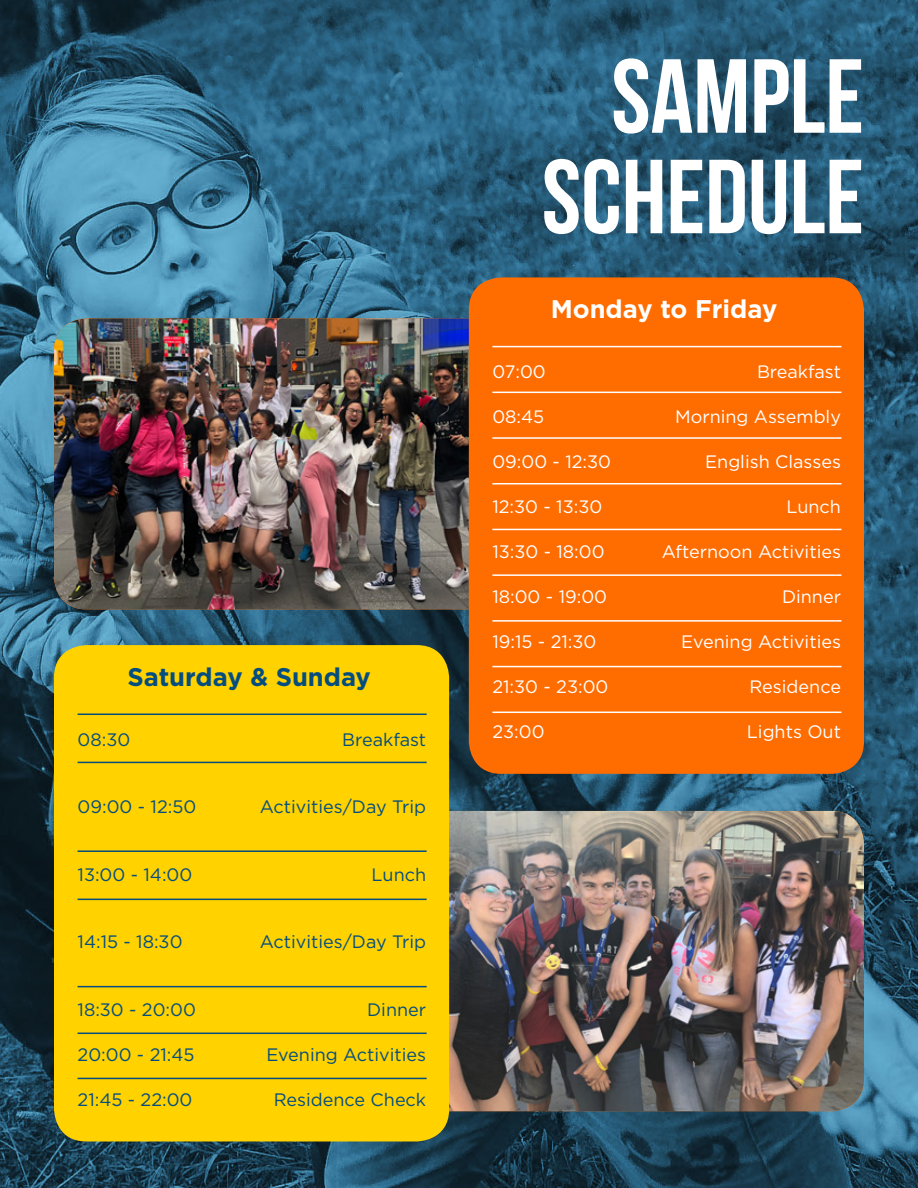
<style>
.page{position:relative;width:918px;height:1188px;background:#fff}
.page>*{position:absolute;margin:0;border:0;box-sizing:border-box;transform-origin:0 0}
.t1{font:700 105px/100.5px "Bebas Neue";color:#fff;text-align:right}
.t2{font:700 25.5px "Gotham";color:#054d7f}
.t3{font:700 25.5px "Gotham";color:#fff}
.t4{font:18px "Gotham";color:#fff}
.t5{font:18px "Gotham";color:#054d7f}
</style>
<div class="page">
<img style="left:0;top:0;width:918px;height:1188px">
<img style="left:54px;top:318px;width:415px;height:291px">
<img style="left:449px;top:811px;width:415px;height:300px">
<div style="left:54px;top:645px;width:395px;height:496px;background:#ffd200;border-radius:32px"></div>
<hr style="left:78px;top:714px;width:349px;height:1px;background:#054d7f">
<hr style="left:78px;top:762px;width:349px;height:1px;background:#054d7f">
<hr style="left:78px;top:850px;width:349px;height:2px;background:#054d7f">
<hr style="left:78px;top:899px;width:349px;height:1px;background:#054d7f">
<hr style="left:78px;top:986px;width:349px;height:1px;background:#054d7f">
<hr style="left:78px;top:1033px;width:349px;height:1px;background:#054d7f">
<hr style="left:78px;top:1078px;width:349px;height:1px;background:#054d7f">
<div style="left:469px;top:277px;width:395px;height:497px;background:#ff6c00;border-radius:32px"></div>
<hr style="left:492px;top:346px;width:350px;height:1px;background:#fff">
<hr style="left:492px;top:392px;width:350px;height:1px;background:#fff">
<hr style="left:492px;top:437px;width:350px;height:2px;background:#fff">
<hr style="left:492px;top:483px;width:350px;height:1px;background:#fff">
<hr style="left:492px;top:529px;width:350px;height:1px;background:#fff">
<hr style="left:492px;top:574px;width:350px;height:2px;background:#fff">
<hr style="left:492px;top:620px;width:350px;height:2px;background:#fff">
<hr style="left:492px;top:666px;width:350px;height:1px;background:#fff">
<hr style="left:492px;top:712px;width:350px;height:1px;background:#fff">
<h2 class="t2" style="left:127px;top:660px;width:245px">Saturday &amp; Sunday</h2>
<p class="t5" style="left:78px;top:728px;width:54px">08:30</p>
<p class="t5" style="left:342px;top:728px;width:86px">Breakfast</p>
<p class="t5" style="left:78px;top:795px;width:120px">09:00 - 12:50</p>
<p class="t5" style="left:260px;top:795px;width:168px">Activities/Day Trip</p>
<p class="t5" style="left:78px;top:863px;width:116px">13:00 - 14:00</p>
<p class="t5" style="left:371px;top:863px;width:56px">Lunch</p>
<p class="t5" style="left:78px;top:930px;width:106px">14:15 - 18:30</p>
<p class="t5" style="left:260px;top:930px;width:168px">Activities/Day Trip</p>
<p class="t5" style="left:78px;top:998px;width:120px">18:30 - 20:00</p>
<p class="t5" style="left:78px;top:1043px;width:119px">20:00 - 21:45</p>
<p class="t5" style="left:78px;top:1088px;width:116px">21:45 - 22:00</p>
<p class="t5" style="left:367px;top:998px;width:60px">Dinner</p>
<p class="t5" style="left:266px;top:1043px;width:161px">Evening Activities</p>
<p class="t5" style="left:274px;top:1088px;width:154px">Residence Check</p>
<h1 class="t1" style="left:542px;top:45px;width:324px">SAMPLE<br>SCHEDULE</h1>
<h2 class="t3" style="left:551px;top:292px;width:228px">Monday to Friday</h2>
<p class="t4" style="left:492px;top:360px;width:55px">07:00</p>
<p class="t4" style="left:492px;top:405px;width:53px">08:45</p>
<p class="t4" style="left:492px;top:450px;width:120px">09:00 - 12:30</p>
<p class="t4" style="left:492px;top:495px;width:111px">12:30 - 13:30</p>
<p class="t4" style="left:492px;top:540px;width:114px">13:30 - 18:00</p>
<p class="t4" style="left:492px;top:585px;width:116px">18:00 - 19:00</p>
<p class="t4" style="left:492px;top:630px;width:106px">19:15 - 21:30</p>
<p class="t4" style="left:492px;top:675px;width:118px">21:30 - 23:00</p>
<p class="t4" style="left:492px;top:720px;width:54px">23:00</p>
<p class="t4" style="left:757px;top:360px;width:86px">Breakfast</p>
<p class="t4" style="left:675px;top:405px;width:167px">Morning Assembly</p>
<p class="t4" style="left:705px;top:450px;width:137px">English Classes</p>
<p class="t4" style="left:786px;top:495px;width:56px">Lunch</p>
<p class="t4" style="left:662px;top:540px;width:181px">Afternoon Activities</p>
<p class="t4" style="left:782px;top:585px;width:60px">Dinner</p>
<p class="t4" style="left:681px;top:630px;width:161px">Evening Activities</p>
<p class="t4" style="left:749px;top:675px;width:93px">Residence</p>
<p class="t4" style="left:747px;top:720px;width:96px">Lights Out</p>
</div>
